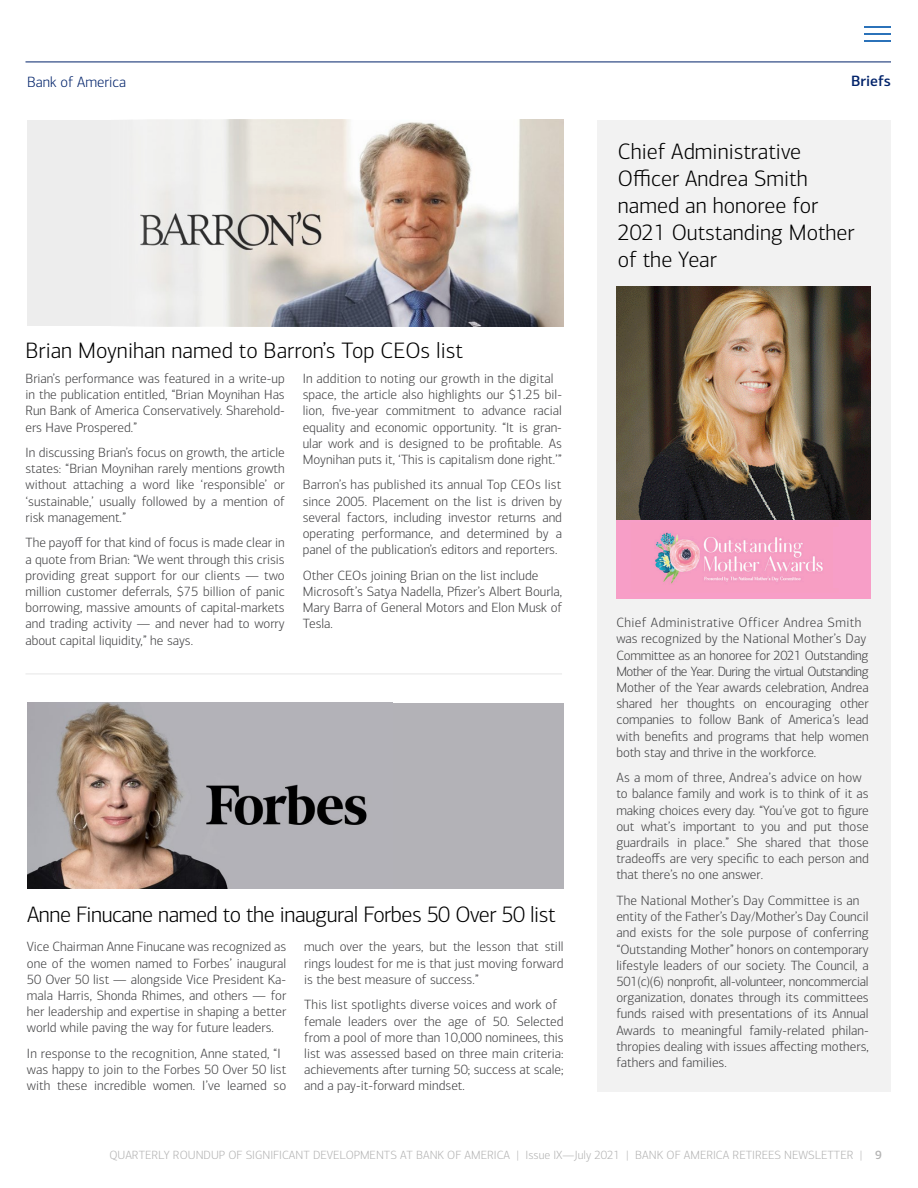
<style>
.page{position:relative;width:918px;height:1188px;background:#fff}
.page>*{position:absolute;margin:0;border:0;box-sizing:border-box;transform-origin:0 0}
.t1{font:300 22.5px/27px "Connections";color:#000}
.t2{font:300 22.5px "Connections";letter-spacing:-.02em;color:#000}
.t3{font:300 15px "Connections";color:#00226a}
.t4{font:500 15px "Connections";color:#00226a}
.t5{font:300 13.5px/16.2px "Connections";color:#404042}
.t6{font:300 12px "Connections";color:#b3b3b3}
.s1{font-weight:500}
</style>
<div class="page">
<div style="left:597px;top:120px;width:294px;height:972px;background:#f2f2f2"></div>
<div style="left:28px;top:120px;width:535px;height:206px;background:#ededed"></div>
<svg style="left:864px;top:27px;width:27px;height:1px"></svg>
<hr style="left:864px;top:33px;width:27px;height:2px;background:#2b72b9">
<hr style="left:864px;top:40px;width:27px;height:2px;background:#2b72b9">
<img style="left:140px;top:120px;width:424px;height:206px">
<div style="left:27px;top:703px;width:537px;height:186px;background:#b3b2b7"></div>
<img style="left:27px;top:703px;width:340px;height:186px">
<img style="left:616px;top:286px;width:254px;height:312px">
<hr style="left:26px;top:62px;width:865px;height:1px;background:#00226a">
<hr style="left:26px;top:674px;width:536px;height:1px;background:#e6e6e6">
<p class="t3" style="left:27px;top:73px;width:101px">Bank of America</p>
<p class="t4" style="left:851px;top:72px;width:41px">Briefs</p>
<h1 class="t1" style="left:26px;top:337px;width:439px">Brian Moynihan named to Barron’s Top CEOs list</h1>
<p class="t5" style="left:26px;top:370px;width:261px;text-align:justify">Brian’s performance was featured in a write-up in the publication entitled, “Brian Moynihan Has Run Bank of America Conservatively. Sharehold&shy;ers Have Prospered.”</p>
<p class="t5" style="left:26px;top:445px;width:261px;text-align:justify">In discussing Brian’s focus on growth, the article states: “Brian Moynihan rarely mentions growth without attaching a word like ‘responsible’ or ‘sustainable,’ usually followed by a mention of risk management.”</p>
<p class="t5" style="left:26px;top:535px;width:261px;text-align:justify">The payoff for that kind of focus is made clear in a quote from Brian: “We went through this crisis providing great support for our clients — two million customer deferrals, $75 billion of panic borrowing, massive amounts of capital-markets and trading activity — and never had to worry about capital liquidity,” he says.</p>
<p class="t5" style="left:303px;top:370px;width:261px">In addition to noting our growth in the digital space, the article also highlights our $1.25 bil&shy;lion, five-year commitment to advance racial equality and economic opportunity. “It is gran&shy;ular work and is designed to be profitable. As Moynihan puts it, ‘This is capitalism done right.’”</p>
<p class="t5" style="left:303px;top:477px;width:261px;text-align:justify">Barron’s has published its annual Top CEOs list since 2005. Placement on the list is driven by several factors, including investor returns and operating performance, and determined by a panel of the publication’s editors and reporters.</p>
<p class="t5" style="left:303px;top:567px;width:261px">Other CEOs joining Brian on the list include Microsoft’s Satya Nadella, Pfizer’s Albert Bourla, Mary Barra of General Motors and Elon Musk of Tesla.</p>
<h1 class="t2" style="left:27px;top:901px;width:530px">Anne Finucane named to the inaugural Forbes 50 Over 50 list</h1>
<p class="t5" style="left:27px;top:939px;width:261px;text-align:justify">Vice Chairman Anne Finucane was recognized as one of the women named to Forbes’ inaugural 50 Over 50 list — alongside Vice President Ka&shy;mala Harris, Shonda Rhimes, and others — for her leadership and expertise in shaping a better world while paving the way for future leaders.</p>
<p class="t5" style="left:27px;top:1045px;width:261px">In response to the recognition, Anne stated, “I was happy to join to the Forbes 50 Over 50 list with these incredible women. I’ve learned so</p>
<p class="t5" style="left:304px;top:939px;width:261px;text-align:justify">much over the years, but the lesson that still rings loudest for me is that just moving forward is the best measure of success.”</p>
<p class="t5" style="left:304px;top:997px;width:261px">This list spotlights diverse voices and work of female leaders over the age of 50. Selected from a pool of more than 10,000 nominees, this list was assessed based on three main criteria: achievements after turning 50; success at scale; and a pay-it-forward mindset.</p>
<h1 class="t1" style="left:618px;top:138px;width:238px">Chief Administrative<br>Officer Andrea Smith named an honoree for<br>2021 Outstanding Mother of the Year</h1>
<p class="t5" style="left:616px;top:615px;width:254px">Chief Administrative Officer Andrea Smith was recognized by the National Mother’s Day Committee as an honoree for 2021 Outstanding Mother of the Year. During the virtual Outstanding Mother of the Year awards celebration, Andrea shared her thoughts on encouraging other companies to follow Bank of America’s lead with benefits and programs that help women both stay and thrive in the workforce.</p>
<p class="t5" style="left:616px;top:770px;width:254px">As a mom of three, Andrea’s advice on how to balance family and work is to think of it as making choices every day. “You’ve got to figure out what’s important to you and put those guardrails in place.” She shared that those tradeoffs are very specific to each person and that there’s no one answer.</p>
<p class="t5" style="left:616px;top:892px;width:254px">The National Mother’s Day Committee is an entity of the Father’s Day/Mother’s Day Council and exists for the sole purpose of conferring “Outstanding Mother” honors on contemporary lifestyle leaders of our society. The Council, a 501(c)(6) nonprofit, all-volunteer, noncommercial organization, donates through its committees funds raised with presentations of its Annual Awards to meaningful family-related philan&shy;thropies dealing with issues affecting mothers, fathers and families.</p>
<p class="t6" style="left:109px;top:1148px;width:774px">QUARTERLY ROUNDUP OF SIGNIFICANT DEVELOPMENTS AT BANK OF AMERICA | Issue IX—July 2021 | BANK OF AMERICA RETIREES NEWSLETTER | <span class="s1">9</span></p>
</div>
